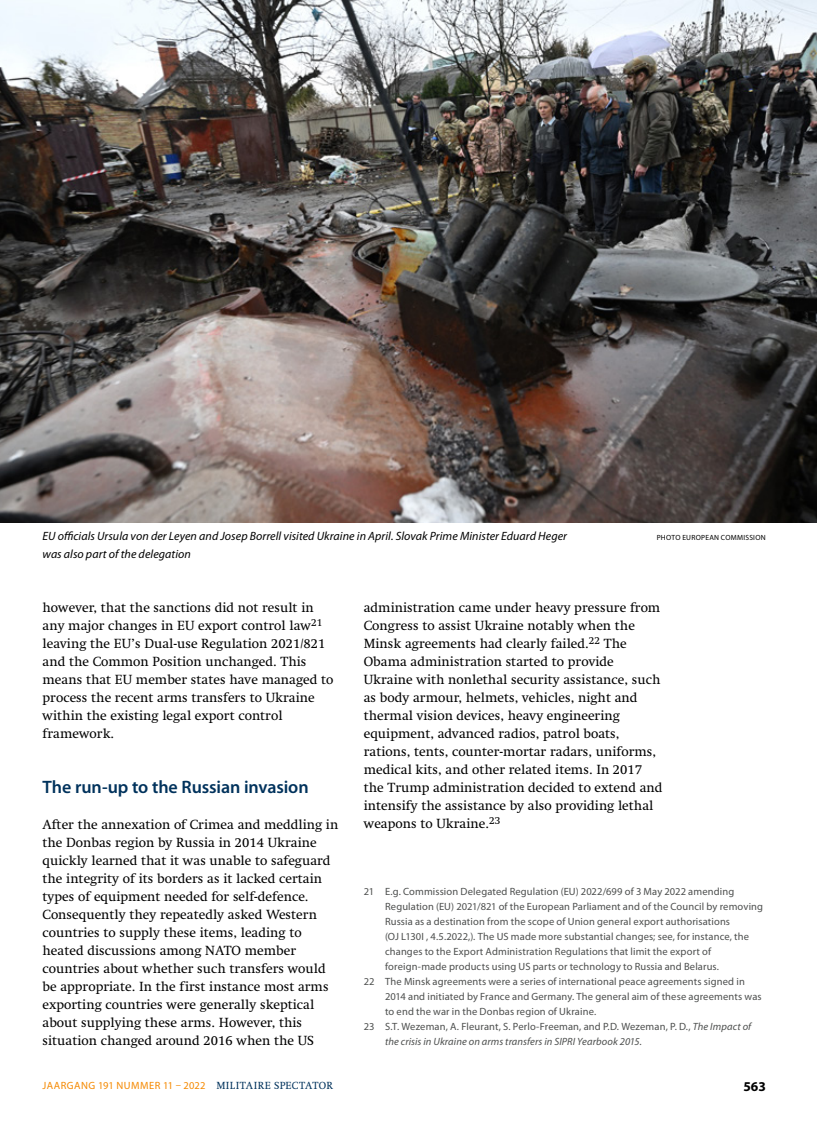
<style>
.page{position:relative;width:817px;height:1136px;background:#fff}
.page>*{position:absolute;margin:0;border:0;box-sizing:border-box;transform-origin:0 0}
.t1{font:600 18px "Myriad Pro";letter-spacing:-.005em;color:#00325c}
.t2{font:13.5px/18px "Swift LT Std";color:#000}
.t3{font:700 13.5px "Myriad Pro";color:#000}
.t4{font:italic 12px "Myriad Pro";letter-spacing:.005em;color:#000}
.t5{font:10.5px "Myriad Pro";letter-spacing:.01em;color:#4d4f4e}
.t6{font:italic 10.5px "Myriad Pro";letter-spacing:.01em;color:#4d4f4e}
.t7{font:10.5px "Myriad Pro";letter-spacing:.045em;color:#f58900}
.t8{font:7.5px "Myriad Pro";letter-spacing:.035em;color:#000}
.s1{font-style:italic}
.s2{font-style:normal}
.s3{font-family:"Swift LT Std";color:#00325c}
</style>
<div class="page">
<img style="left:0;top:0;width:816px;height:522px">
<p class="t4" style="left:43px;top:529px;width:526px">EU officials Ursula von der Leyen and Josep Borrell visited Ukraine in April. Slovak Prime Minister Eduard Heger</p>
<p class="t8" style="left:656px;top:533px;width:110px">PHOTO EUROPEAN COMMISSION</p>
<p class="t4" style="left:43px;top:547px;width:150px">was also part of the delegation</p>
<p class="t2" style="left:43px;top:599px;width:292px">however, that the sanctions did not result in any major changes in EU export control law<sup>21 </sup>leaving the EU’s Dual-use Regulation 2021/821 and the Common Position unchanged. This means that EU member states have managed to process the recent arms transfers to Ukraine within the existing legal export control framework.</p>
<h1 class="t1" style="left:43px;top:775px;width:267px">THE RUN-UP TO THE RUSSIAN INVASION</h1>
<p class="t2" style="left:43px;top:815px;width:297px">After the annexation of Crimea and meddling in the Donbas region by Russia in 2014 Ukraine quickly learned that it was unable to safeguard the integrity of its borders as it lacked certain types of equipment needed for self-defence.<br>Consequently they repeatedly asked Western countries to supply these items, leading to heated discussions among NATO member countries about whether such transfers would be appropriate. In the first instance most arms exporting countries were generally skeptical about supplying these arms. However, this situation changed around 2016 when the US</p>
<p class="t2" style="left:364px;top:599px;width:300px">administration came under heavy pressure from Congress to assist Ukraine notably when the Minsk agreements had clearly failed.<sup>22</sup> The Obama administration started to provide Ukraine with nonlethal security assistance, such as body armour, helmets, vehicles, night and thermal vision devices, heavy engineering equipment, advanced radios, patrol boats, rations, tents, counter-mortar radars, uniforms, medical kits, and other related items. In 2017 the Trump administration decided to extend and intensify the assistance by also providing lethal weapons to Ukraine.<sup>23</sup></p>
<p class="t5" style="left:364px;top:884px;width:372px">21 E.g. Commission Delegated Regulation (EU) 2022/699 of 3 May 2022 amending</p>
<p class="t5" style="left:385px;top:899px;width:379px">Regulation (EU) 2021/821 of the European Parliament and of the Council by removing</p>
<p class="t5" style="left:385px;top:914px;width:346px">Russia as a destination from the scope of Union general export authorisations</p>
<p class="t5" style="left:385px;top:929px;width:365px">(OJ L130I , 4.5.2022,). The US made more substantial changes; see, for instance, the</p>
<p class="t5" style="left:385px;top:944px;width:327px">changes to the Export Administration Regulations that limit the export of</p>
<p class="t5" style="left:385px;top:959px;width:335px">foreign-made products using US parts or technology to Russia and Belarus.</p>
<p class="t5" style="left:364px;top:974px;width:382px">22 The Minsk agreements were a series of international peace agreements signed in</p>
<p class="t5" style="left:385px;top:989px;width:378px">2014 and initiated by France and Germany. The general aim of these agreements was</p>
<p class="t5" style="left:385px;top:1004px;width:212px">to end the war in the Donbas region of Ukraine.</p>
<p class="t5" style="left:364px;top:1019px;width:389px">23 S.T. Wezeman, A. Fleurant, S. Perlo-Freeman, and P.D. Wezeman, P. D., <span class="s1">The Impact of</span></p>
<p class="t6" style="left:385px;top:1034px;width:258px">the crisis in Ukraine on arms transfers in SIPRI Yearbook 2015<span class="s2">.</span></p>
<p class="t7" style="left:43px;top:1078px;width:292px">JAARGANG 191 NUMMER 11 – 2022 <span class="s3">MILITAIRE SPECTATOR</span></p>
<p class="t3" style="left:743px;top:1077px;width:24px">563</p>
</div>
